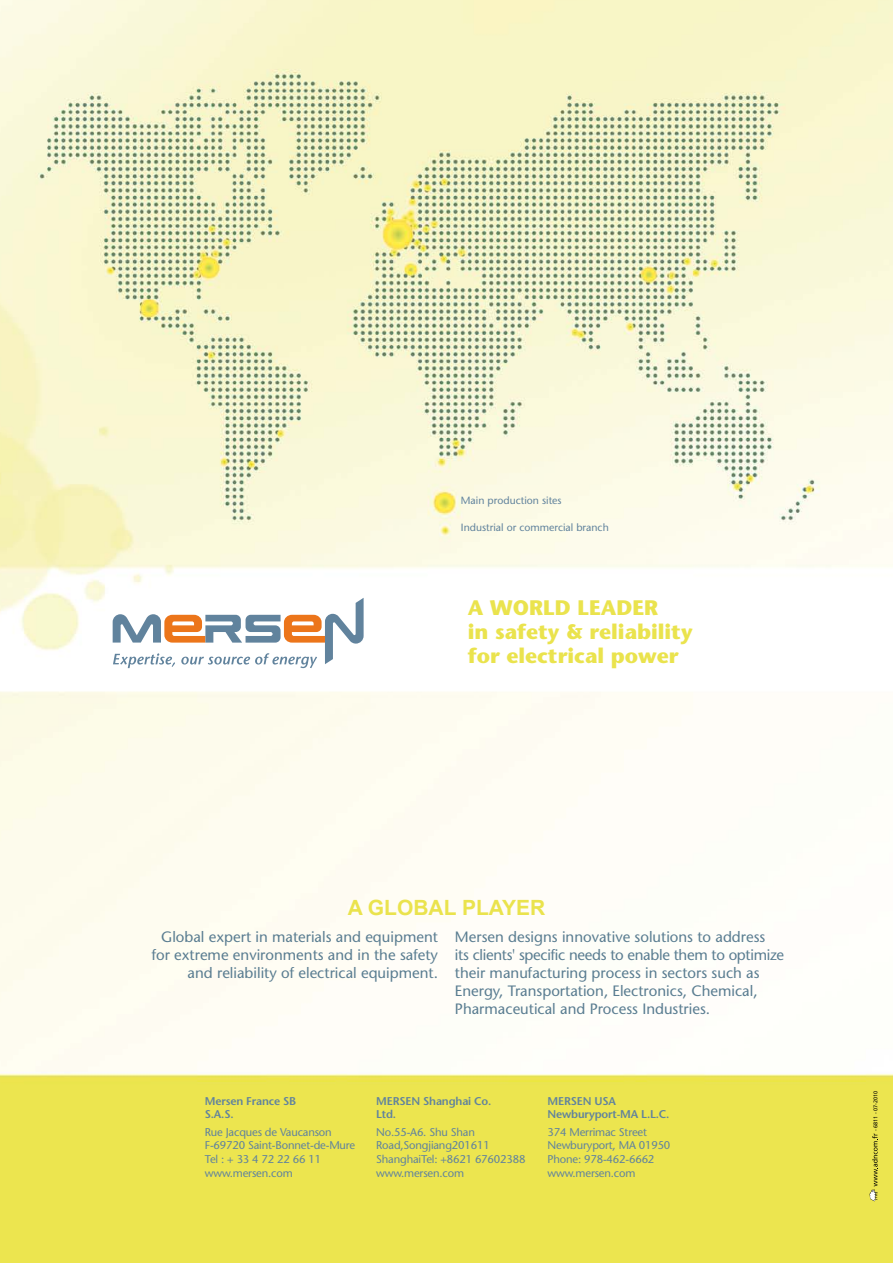
<style>
.page{position:relative;width:893px;height:1263px;background:#fff}
.page>*{position:absolute;margin:0;border:0;box-sizing:border-box;transform-origin:0 0}
.t1{font:700 21px/24px "Stone Sans";color:#eae34d}
.t2{font:700 21px "Arial";color:#eae34d}
.t3{font:15px/18px "Stone Sans";color:#5a7d91;text-align:right}
.t4{font:11.25px/13.5px "Stone Sans";letter-spacing:-.015em;color:#61839d}
.t5{font:600 11.25px/13.5px "Stone Sans";letter-spacing:-.015em;color:#61839d}
.t6{font:10.5px "Stone Sans";color:#61839d}
.t7{font:5.55px "Frutiger";color:#000}
</style>
<div class="page">
<img style="left:0;top:0;width:893px;height:1263px">
<svg style="left:113px;top:598px;width:251px;height:70px"></svg>
<svg style="left:870px;top:1133px;width:8px;height:68px"></svg>
<p class="t6" style="left:461px;top:494px;width:102px">Main production sites</p>
<p class="t6" style="left:461px;top:521px;width:149px">Industrial or commercial branch</p>
<h1 class="t1" style="left:468px;top:595px;width:226px">A WORLD LEADER<br>in safety &amp; reliability for electrical power</h1>
<h1 class="t2" style="left:348px;top:894px;width:199px">A GLOBAL PLAYER</h1>
<p class="t3" style="left:152px;top:928px;width:288px">Global expert in materials and equipment for extreme environments and in the safety and reliability of electrical equipment.</p>
<p class="t3" style="left:455px;top:928px;width:331px;text-align:left">Mersen designs innovative solutions to address<br>its clients' specific needs to enable them to optimize their manufacturing process in sectors such as Energy, Transportation, Electronics, Chemical, Pharmaceutical and Process Industries.</p>
<p class="t5" style="left:205px;top:1094px;width:93px">Mersen France SB<br>S.A.S.</p>
<p class="t4" style="left:205px;top:1125px;width:152px">Rue Jacques de Vaucanson<br>F-69720 Saint-Bonnet-de-Mure<br>Tel : + 33 4 72 22 66 11 www.mersen.com</p>
<p class="t5" style="left:376px;top:1094px;width:117px">MERSEN Shanghai Co.<br>Ltd.</p>
<p class="t4" style="left:376px;top:1125px;width:151px">No.55-A6. Shu Shan<br>Road,Songjiang201611<br>ShanghaiTel: +8621 67602388 www.mersen.com</p>
<p class="t5" style="left:548px;top:1094px;width:123px">MERSEN USA<br>Newburyport-MA L.L.C.</p>
<p class="t4" style="left:548px;top:1125px;width:124px">374 Merrimac Street<br>Newburyport, MA 01950<br>Phone: 978-462-6662 www.mersen.com</p>
<p class="t7" style="left:872px;top:1131px;width:42px;rotate:-90deg">- 6811 - 07-2010</p>
</div>
